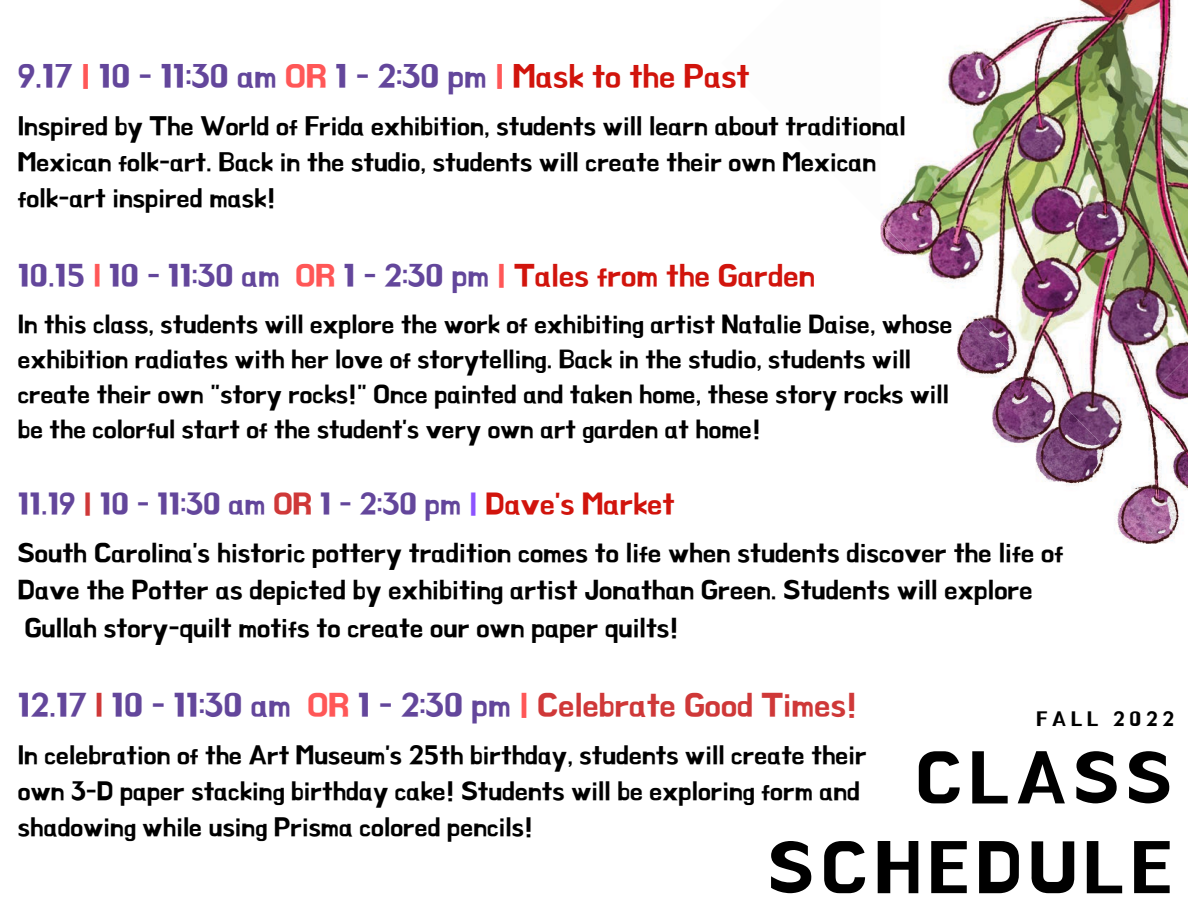
<style>
.page{position:relative;width:1188px;height:918px;background:#fff}
.page>*{position:absolute;margin:0;border:0;box-sizing:border-box;transform-origin:0 0}
.t1{font:71.55px/89.8px "BMHANNA";letter-spacing:.1em;color:#000;text-align:right}
.t2{font:32.7px "BMHANNA";color:#63469b}
.t3{font:32.4px "BMHANNA";color:#63469b}
.t4{font:31.05px "BMHANNA";color:#63469b}
.t5{font:30.15px "BMHANNA";color:#63469b}
.t6{font:26.85px/37.5px "BMHANNA";color:#000}
.t7{font:26.25px/36px "BMHANNA";color:#000}
.t8{font:26.1px/36px "BMHANNA";color:#000}
.t9{font:25.65px/35px "BMHANNA";color:#000}
.t10{font:20.1px "BMHANNA";letter-spacing:.24em;color:#000}
.s1{color:#ff5757}
.s2{color:#d1140c}
.s3{color:#cf3838}
.s4{color:#8c52ff}
</style>
<div class="page">
<img style="left:957px;top:325px;width:231px;height:219px">
<img style="left:1034px;top:0;width:154px;height:443px">
<img style="left:982px;top:0;width:53px;height:376px">
<img style="left:931px;top:0;width:52px;height:325px">
<img style="left:880px;top:0;width:52px;height:274px">
<p class="t3" style="left:18px;top:60px;width:733px">9.17 <span class="s1">|</span> 10 - 11:30 am <span class="s1">OR</span> 1 - 2:30 pm <span class="s1">|</span> <span class="s2">Mask to the Past</span></p>
<p class="t7" style="left:18px;top:108px;width:890px">Inspired by The World of Frida exhibition, students will learn about traditional<br>Mexican folk-art. Back in the studio, students will create their own Mexican folk-art inspired mask!</p>
<p class="t4" style="left:18px;top:260px;width:799px">10.15 <span class="s1">I</span> 10 - 11:30 am <span class="s1">OR</span> 1 - 2:30 pm <span class="s1">|</span> <span class="s2">Tales from the Garden</span></p>
<p class="t9" style="left:18px;top:307px;width:936px">In this class, students will explore the work of exhibiting artist Natalie Daise, whose exhibition radiates with her love of storytelling. Back in the studio, students will create their own "story rocks!" Once painted and taken home, these story rocks will be the colorful start of the student's very own art garden at home!</p>
<p class="t5" style="left:18px;top:489px;width:658px">11.19 <span class="s3">|</span> 10 - 11:30 am <span class="s3">OR</span> 1 - 2:30 pm <span class="s4">|</span> <span class="s2">Dave's Market</span></p>
<p class="t6" style="left:18px;top:534px;width:1047px">South Carolina's historic pottery tradition comes to life when students discover the life of<br>Dave the Potter as depicted by exhibiting artist Jonathan Green. Students will explore<br>Gullah story-quilt motifs to create our own paper quilts!</p>
<p class="t2" style="left:18px;top:689px;width:841px">12.17 <span class="s3">I</span> 10 - 11:30 am <span class="s1">OR</span> 1 - 2:30 pm <span class="s1">|</span> <span class="s3">Celebrate Good Times!</span></p>
<p class="t10" style="left:1036px;top:709px;width:140px">FALL 2022</p>
<h1 class="t1" style="left:768px;top:733px;width:405px">CLASS<br>SCHEDULE</h1>
<p class="t8" style="left:18px;top:737px;width:850px">In celebration of the Art Museum's 25th birthday, students will create their own 3-D paper stacking birthday cake! Students will be exploring form and shadowing while using Prisma colored pencils!</p>
</div>
